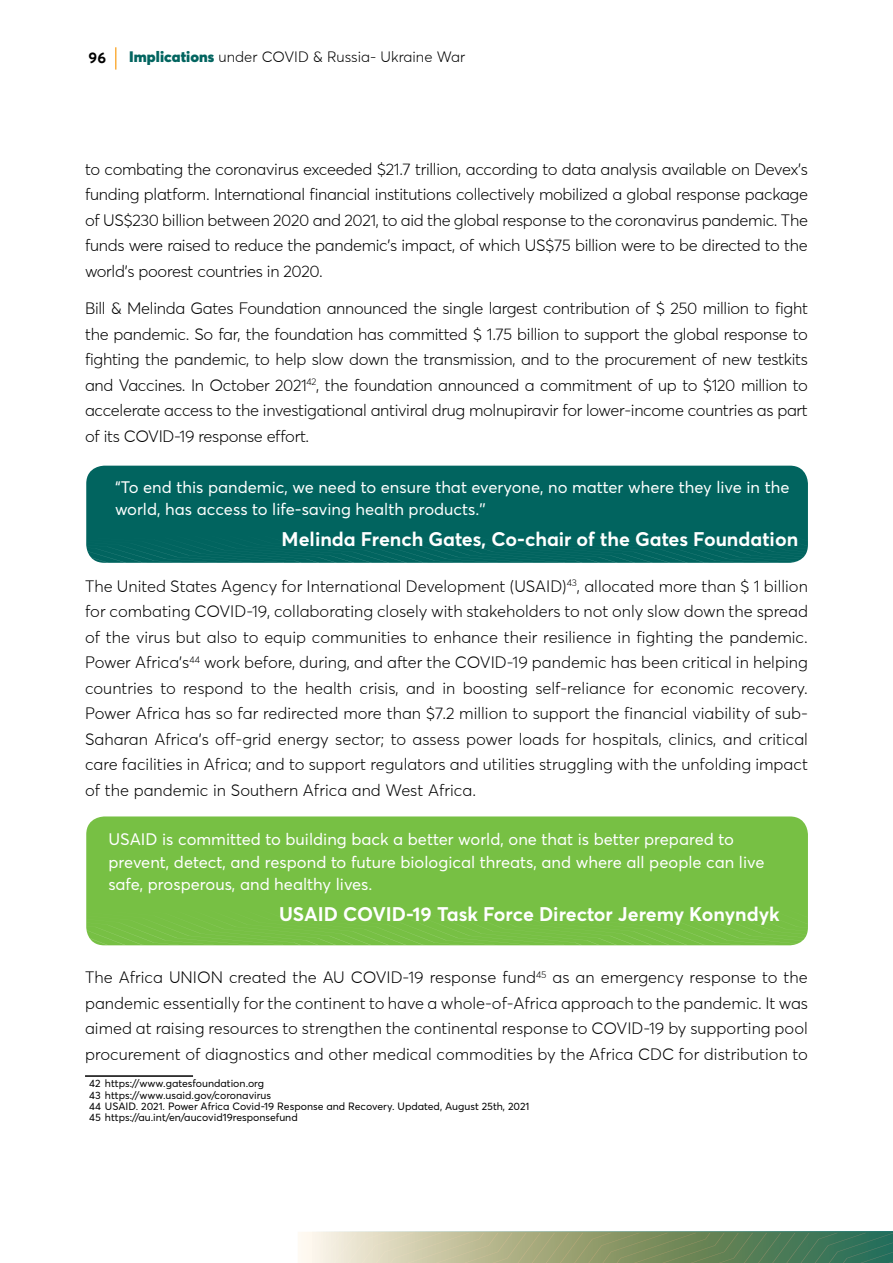
<style>
.page{position:relative;width:893px;height:1263px;background:#fff}
.page>*{position:absolute;margin:0;border:0;box-sizing:border-box;transform-origin:0 0}
.t1{font:700 19.5px "Averta";color:#fff}
.t2{font:300 16.5px/25.5px "Averta Std";letter-spacing:-.02em;color:#010101;text-align:justify}
.t3{font:16.5px/22.5px "Averta";color:#fff}
.t4{font:300 15px "Averta Std";color:#010101}
.t5{font:700 15px "Averta Std";color:#010101}
.t6{font:10.5px/11.4px "Averta";color:#010101}
.s1{font-family:"Averta";font-weight:900;color:#036560}
</style>
<div class="page">
<svg style="left:298px;top:1232px;width:594px;height:31px;background:#92a480"></svg>
<hr style="left:892px;top:1232px;width:1px;height:31px;background:#036560">
<hr style="left:115px;top:47px;width:2px;height:23px;background:#fbb042">
<hr style="left:85px;top:1075px;width:108px;height:2px;background:#010101">
<div style="left:87px;top:466px;width:721px;height:97px;background:#01645f"></div>
<div style="left:86px;top:816px;width:722px;height:129px;background:#77c044;border-radius:18px"></div>
<svg style="left:87px;top:821px;width:721px;height:124px"></svg>
<p class="t5" style="left:89px;top:48px;width:19px">96</p>
<p class="t4" style="left:129px;top:47px;width:337px"><span class="s1">Implications</span> under COVID &amp; Russia- Ukraine War</p>
<p class="t2" style="left:85px;top:156px;width:724px">to combating the coronavirus exceeded $21.7 trillion, according to data analysis available on Devex’s funding platform. International financial institutions collectively mobilized a global response package of US$230 billion between 2020 and 2021, to aid the global response to the coronavirus pandemic. The funds were raised to reduce the pandemic’s impact, of which US$75 billion were to be directed to the world’s poorest countries in 2020.</p>
<p class="t2" style="left:85px;top:295px;width:724px">Bill &amp; Melinda Gates Foundation announced the single largest contribution of $ 250 million to fight the pandemic. So far, the foundation has committed $ 1.75 billion to support the global response to fighting the pandemic, to help slow down the transmission, and to the procurement of new testkits and Vaccines. In October 2021<sup>42</sup>, the foundation announced a commitment of up to $120 million to accelerate access to the investigational antiviral drug molnupiravir for lower-income countries as part of its COVID-19 response effort.</p>
<p class="t3" style="left:115px;top:476px;width:676px">“To end this pandemic, we need to ensure that everyone, no matter where they live in the world, has access to life-saving health products.’’</p>
<p class="t1" style="left:282px;top:527px;width:518px">Melinda French Gates, Co-chair of the Gates Foundation</p>
<p class="t2" style="left:85px;top:573px;width:724px">The United States Agency for International Development (USAID)<sup>43</sup>, allocated more than $ 1 billion for combating COVID-19, collaborating closely with stakeholders to not only slow down the spread of the virus but also to equip communities to enhance their resilience in fighting the pandemic.<br>Power Africa’s<sup>44</sup> work before, during, and after the COVID-19 pandemic has been critical in helping countries to respond to the health crisis, and in boosting self-reliance for economic recovery.<br>Power Africa has so far redirected more than $7.2 million to support the financial viability of sub-Saharan Africa’s off-grid energy sector; to assess power loads for hospitals, clinics, and critical care facilities in Africa; and to support regulators and utilities struggling with the unfolding impact of the pandemic in Southern Africa and West Africa.</p>
<p class="t3" style="left:109px;top:828px;width:657px">USAID is committed to building back a better world, one that is better prepared to prevent, detect, and respond to future biological threats, and where all people can live safe, prosperous, and healthy lives.</p>
<p class="t1" style="left:279px;top:902px;width:502px">USAID COVID-19 Task Force Director Jeremy Konyndyk</p>
<p class="t2" style="left:85px;top:964px;width:724px">The Africa UNION created the AU COVID-19 response fund<sup>45</sup> as an emergency response to the pandemic essentially for the continent to have a whole-of-Africa approach to the pandemic. It was aimed at raising resources to strengthen the continental response to COVID-19 by supporting pool procurement of diagnostics and other medical commodities by the Africa CDC for distribution to</p>
<p class="t6" style="left:89px;top:1078px;width:442px">42 https://www.gatesfoundation.org<br>43 https://www.usaid.gov/coronavirus<br>44 USAID. 2021. Power Africa Covid-19 Response and Recovery. Updated, August 25th, 2021<br>45 https://au.int/en/aucovid19responsefund</p>
</div>
